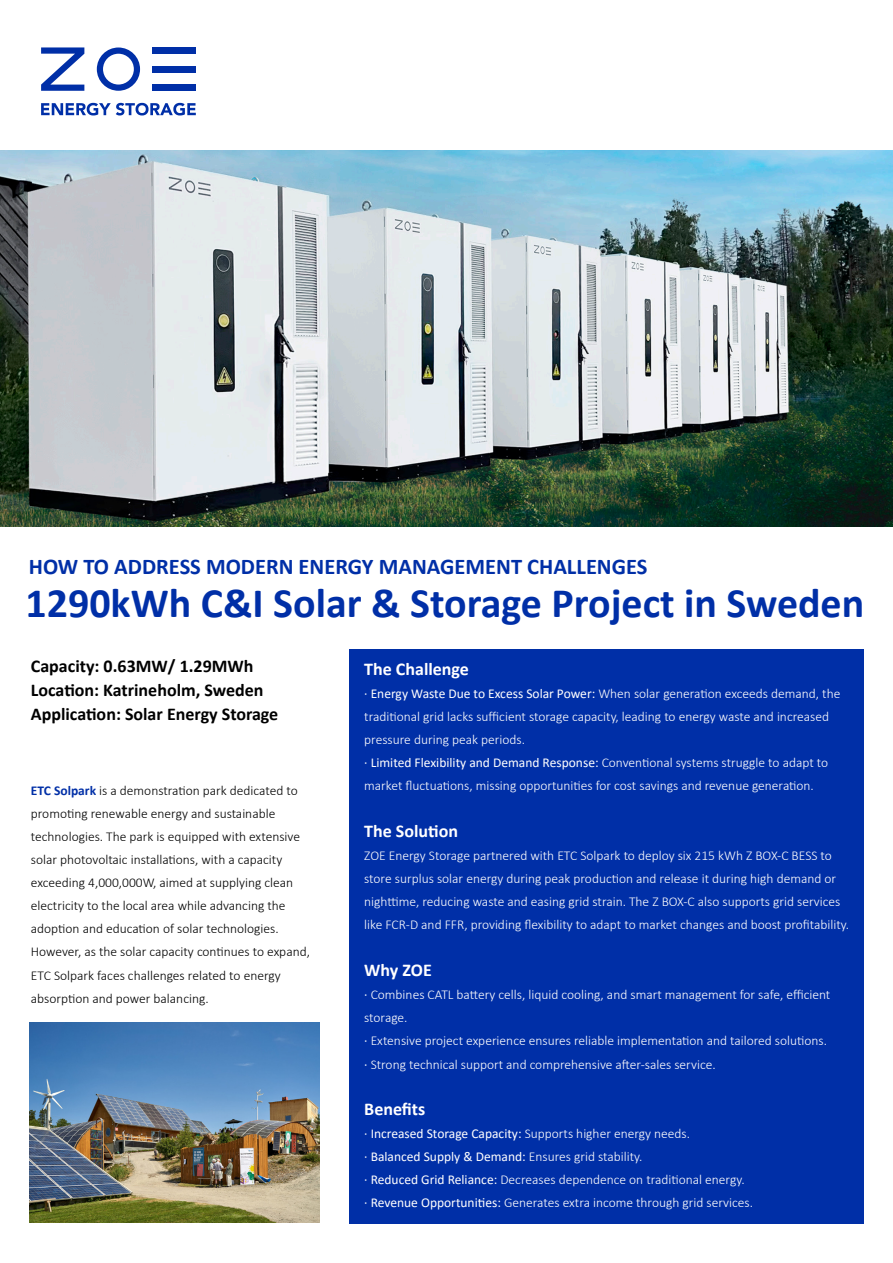
<style>
.page{position:relative;width:893px;height:1263px;background:#fff}
.page>*{position:absolute;margin:0;border:0;box-sizing:border-box;transform-origin:0 0}
.t1{font:700 42px "Calibri";color:#002fa7}
.t2{font:700 22.5px "Calibri";color:#002fa7}
.t3{font:700 18px/23.7px "Calibri";color:#000}
.t4{font:700 18px "Calibri";color:#fff}
.t5{font:300 13.5px/23.1px "Calibri";color:#fff}
.t6{font:300 13.5px/23.1px "Calibri";color:#000}
.s1{font-weight:700;color:#002fa7}
.s2{font-weight:400}
</style>
<div class="page">
<div style="left:349px;top:649px;width:515px;height:575px;background:#002fa7"></div>
<svg style="left:97px;top:48px;width:43px;height:43px"></svg>
<div style="left:152px;top:85px;width:44px;height:6px;background:#002fa7"></div>
<div style="left:152px;top:66px;width:44px;height:6px;background:#002fa7"></div>
<div style="left:152px;top:47px;width:44px;height:7px;background:#002fa7"></div>
<svg style="left:41px;top:47px;width:43px;height:44px"></svg>
<svg style="left:41px;top:103px;width:155px;height:12px"></svg>
<img style="left:0;top:151px;width:893px;height:375px">
<img style="left:30px;top:1022px;width:289px;height:200px">
<h2 class="t2" style="left:29px;top:552px;width:620px">HOW TO ADDRESS MODERN ENERGY MANAGEMENT CHALLENGES</h2>
<h1 class="t1" style="left:26px;top:577px;width:840px">1290kWh C&amp;I Solar &amp; Storage Project in Sweden</h1>
<h3 class="t3" style="left:31px;top:653px;width:249px">Capacity: 0.63MW/ 1.29MWh<br>Location: Katrineholm, Sweden<br>Application: Solar Energy Storage</h3>
<p class="t6" style="left:31px;top:779px;width:281px"><span class="s1">ETC Solpark</span> is a demonstration park dedicated to promoting renewable energy and sustainable technologies. The park is equipped with extensive solar photovoltaic installations, with a capacity exceeding 4,000,000W, aimed at supplying clean electricity to the local area while advancing the adoption and education of solar technologies.<br>However, as the solar capacity continues to expand, ETC Solpark faces challenges related to energy absorption and power balancing.</p>
<h3 class="t4" style="left:364px;top:657px;width:106px">The Challenge</h3>
<p class="t5" style="left:364px;top:681px;width:478px"><span class="s2">· Energy Waste Due to Excess Solar Power:</span> When solar generation exceeds demand, the traditional grid lacks sufficient storage capacity, leading to energy waste and increased pressure during peak periods.<br><span class="s2">· Limited Flexibility and Demand Response:</span> Conventional systems struggle to adapt to market fluctuations, missing opportunities for cost savings and revenue generation.</p>
<h3 class="t4" style="left:364px;top:820px;width:95px">The Solution</h3>
<p class="t5" style="left:364px;top:844px;width:486px">ZOE Energy Storage partnered with ETC Solpark to deploy six 215 kWh Z BOX-C BESS to store surplus solar energy during peak production and release it during high demand or nighttime, reducing waste and easing grid strain. The Z BOX-C also supports grid services like FCR-D and FFR, providing flexibility to adapt to market changes and boost profitability.</p>
<h3 class="t4" style="left:364px;top:959px;width:69px">Why ZOE</h3>
<p class="t5" style="left:364px;top:983px;width:468px"><span class="s2">·</span> Combines CATL battery cells, liquid cooling, and smart management for safe, efficient storage.<br><span class="s2">·</span> Extensive project experience ensures reliable implementation and tailored solutions. <span class="s2">·</span> Strong technical support and comprehensive after-sales service.</p>
<h3 class="t4" style="left:364px;top:1098px;width:63px">Benefits</h3>
<p class="t5" style="left:364px;top:1122px;width:390px"><span class="s2">· Increased Storage Capacity:</span> Supports higher energy needs.<br><span class="s2">· Balanced Supply &amp; Demand:</span> Ensures grid stability.<br><span class="s2">· Reduced Grid Reliance:</span> Decreases dependence on traditional energy.<br><span class="s2">· Revenue Opportunities:</span> Generates extra income through grid services.</p>
</div>
